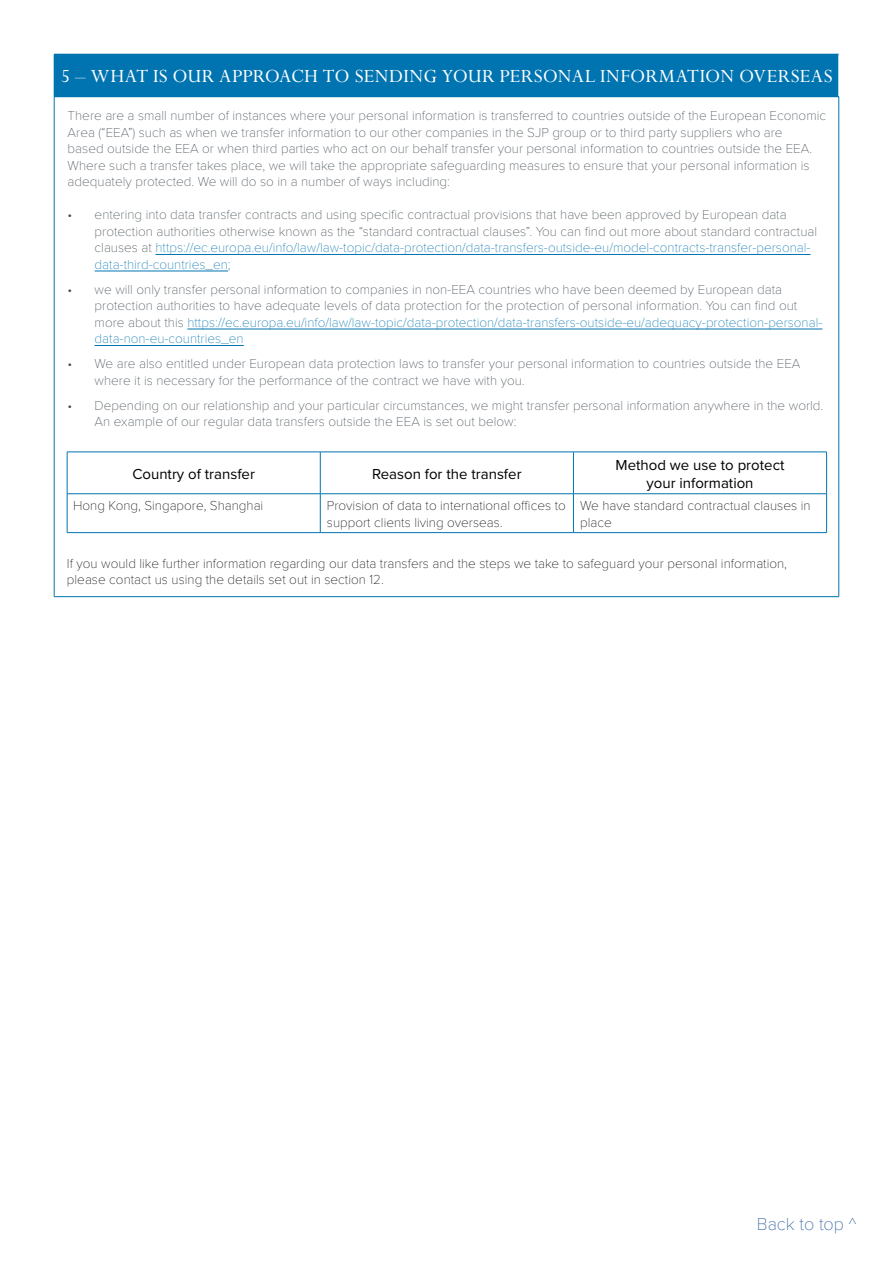
<style>
.page{position:relative;width:893px;height:1263px;background:#fff}
.page>*{position:absolute;margin:0;border:0;box-sizing:border-box;transform-origin:0 0}
.t1{font:21px "Perpetua Std";letter-spacing:.015em;color:#fff}
.t2{font:100 18px "Proxima Nova T";color:#275b9b}
.t3{font:15px/18px "Proxima Nova";color:#000;text-align:center}
.t4{font:100 13.5px/16.5px "Proxima Nova T";color:#3d4850}
.t5{font:100 13.5px/16.2px "Proxima Nova T";color:#000}
.s1{color:#0074b0}
</style>
<div class="page">
<div style="left:54px;top:54px;width:785px;height:43px;background:#0074b0"></div>
<hr style="left:838px;top:54px;width:1px;height:43px;background:#fff">
<hr style="left:54px;top:96px;width:785px;height:1px;background:#0074b0">
<hr style="left:54px;top:97px;width:1px;height:342px;background:#0074b0">
<hr style="left:838px;top:97px;width:1px;height:342px;background:#0074b0">
<hr style="left:54px;top:439px;width:1px;height:157px;background:#0074b0">
<hr style="left:838px;top:439px;width:1px;height:157px;background:#0074b0">
<hr style="left:54px;top:596px;width:785px;height:1px;background:#0074b0">
<hr style="left:155px;top:254px;width:656px;height:1px;background:#0074b0">
<hr style="left:95px;top:271px;width:133px;height:1px;background:#0074b0">
<hr style="left:187px;top:329px;width:635px;height:1px;background:#0074b0">
<hr style="left:95px;top:345px;width:149px;height:1px;background:#0074b0">
<hr style="left:67px;top:452px;width:253px;height:1px;background:#0074b0">
<hr style="left:67px;top:452px;width:1px;height:42px;background:#0074b0">
<hr style="left:320px;top:452px;width:253px;height:1px;background:#0074b0">
<hr style="left:320px;top:452px;width:1px;height:42px;background:#0074b0">
<hr style="left:573px;top:452px;width:254px;height:1px;background:#0074b0">
<hr style="left:573px;top:452px;width:1px;height:42px;background:#0074b0">
<hr style="left:826px;top:452px;width:1px;height:42px;background:#0074b0">
<hr style="left:67px;top:493px;width:253px;height:1px;background:#0074b0">
<hr style="left:67px;top:494px;width:1px;height:38px;background:#0074b0">
<hr style="left:320px;top:493px;width:253px;height:1px;background:#0074b0">
<hr style="left:320px;top:494px;width:1px;height:38px;background:#0074b0">
<hr style="left:573px;top:493px;width:254px;height:1px;background:#0074b0">
<hr style="left:573px;top:494px;width:1px;height:38px;background:#0074b0">
<hr style="left:826px;top:494px;width:1px;height:38px;background:#0074b0">
<hr style="left:67px;top:532px;width:253px;height:1px;background:#0074b0">
<hr style="left:320px;top:532px;width:253px;height:1px;background:#0074b0">
<hr style="left:573px;top:532px;width:254px;height:1px;background:#0074b0">
<h1 class="t1" style="left:61px;top:65px;width:773px">5 – WHAT IS OUR APPROACH TO SENDING YOUR PERSONAL INFORMATION OVERSEAS</h1>
<p class="t4" style="left:68px;top:106px;width:760px">There are a small number of instances where your personal information is transferred to countries outside of the European Economic Area (“EEA”) such as when we transfer information to our other companies in the SJP group or to third party suppliers who are<br>based outside the EEA or when third parties who act on our behalf transfer your personal information to countries outside the EEA.<br>Where such a transfer takes place, we will take the appropriate safeguarding measures to ensure that your personal information is adequately protected. We will do so in a number of ways including:</p>
<p class="t4" style="left:95px;top:205px;width:724px;text-indent:-27px">• entering into data transfer contracts and using specific contractual provisions that have been approved by European data protection authorities otherwise known as the “standard contractual clauses”. You can find out more about standard contractual clauses at <span class="s1">https://ec.europa.eu/info/law/law-topic/data-protection/data-transfers-outside-eu/model-contracts-transfer-personal&shy;data-third-countries_en;</span></p>
<p class="t4" style="left:95px;top:280px;width:729px;text-indent:-27px">• we will only transfer personal information to companies in non-EEA countries who have been deemed by European data protection authorities to have adequate levels of data protection for the protection of personal information. You can find out more about this <span class="s1">https://ec.europa.eu/info/law/law-topic/data-protection/data-transfers-outside-eu/adequacy-protection-personal&shy;data-non-eu-countries_en</span></p>
<p class="t4" style="left:95px;top:354px;width:707px;text-indent:-27px">• We are also entitled under European data protection laws to transfer your personal information to countries outside the EEA where it is necessary for the performance of the contract we have with you.</p>
<p class="t4" style="left:95px;top:396px;width:730px;text-indent:-27px">• Depending on our relationship and your particular circumstances, we might transfer personal information anywhere in the world.<br>An example of our regular data transfers outside the EEA is set out below:</p>
<p class="t3" style="left:132px;top:464px;width:124px">Country of transfer</p>
<p class="t3" style="left:372px;top:464px;width:151px">Reason for the transfer</p>
<p class="t3" style="left:616px;top:455px;width:170px">Method we use to protect your information</p>
<p class="t5" style="left:73px;top:497px;width:192px">Hong Kong, Singapore, Shanghai</p>
<p class="t5" style="left:327px;top:497px;width:240px">Provision of data to international offices to support clients living overseas.</p>
<p class="t5" style="left:580px;top:497px;width:232px">We have standard contractual clauses in place</p>
<p class="t5" style="left:67px;top:554px;width:722px">If you would like further information regarding our data transfers and the steps we take to safeguard your personal information, please contact us using the details set out in section 12.</p>
<h2 class="t2" style="left:757px;top:1211px;width:101px">Back to top ^</h2>
</div>
